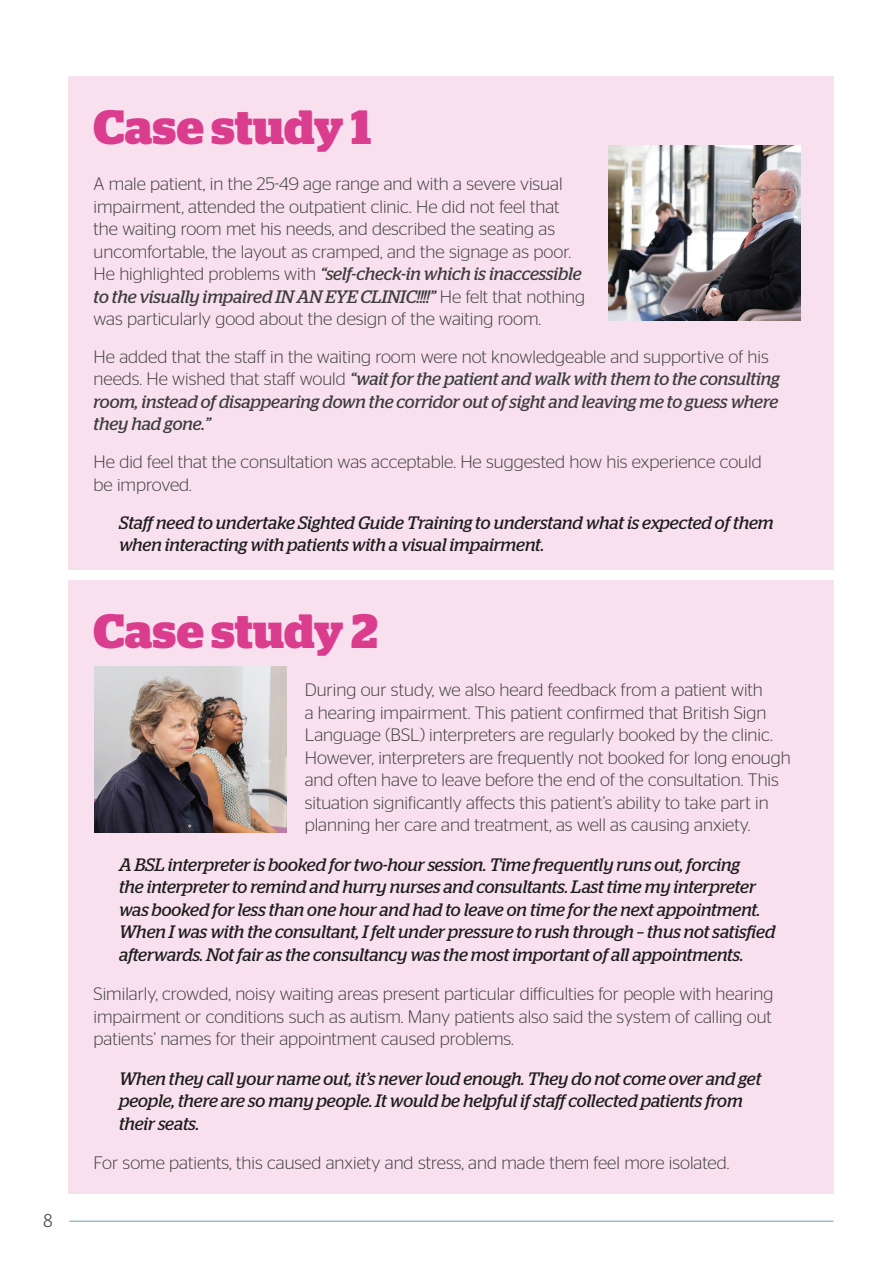
<style>
.page{position:relative;width:893px;height:1263px;background:#fff}
.page>*{position:absolute;margin:0;border:0;box-sizing:border-box;transform-origin:0 0}
.Sub_heading{font:700 48px "Stag";letter-spacing:.01em;color:#db3d8e}
.Body_text{font:300 18px/22.5px "Stag Sans";color:#3d3d3c}
.Bold_Red_body_text{font:italic 18px/22.5px "Stag";letter-spacing:-.005em;color:#1d1d1b}
.Body_text-2{font:italic 18px/22.5px "Stag";letter-spacing:-.005em;color:#3d3d3c}
.t1{font:300 18px "FS Me Pro";color:#4b4b4a}
.s1{font-family:"Stag";font-weight:400;font-style:italic}
.s2{font-family:"Stag Sans";font-weight:300;font-style:normal}
</style>
<div class="page">
<hr style="left:69px;top:1221px;width:764px;height:1px;background:#659db8">
<div style="left:68px;top:77px;width:765px;height:493px;background:#f8e0ee"></div>
<div style="left:68px;top:581px;width:765px;height:613px;background:#f8e0ee"></div>
<img style="left:608px;top:146px;width:193px;height:174px">
<img style="left:94px;top:666px;width:193px;height:166px">
<p class="t1" style="left:43px;top:1208px;width:12px">8</p>
<p class="Sub_heading" style="left:94px;top:99px;width:279px">Case study 1</p>
<p class="Body_text" style="left:94px;top:172px;width:493px">A male patient, in the 25-49 age range and with a severe visual impairment, attended the outpatient clinic. He did not feel that the waiting room met his needs, and described the seating as uncomfortable, the layout as cramped, and the signage as poor.<br>He highlighted problems with <span class="s1">“self-check-in which is inaccessible to the visually impaired IN AN EYE CLINIC!!!!”</span> He felt that nothing was particularly good about the design of the waiting room.</p>
<p class="Body_text-2" style="left:94px;top:345px;width:688px"><span class="s2">He added that the staff in the waiting room were not knowledgeable and supportive of his needs. He wished that staff would</span> “wait for the patient and walk with them to the consulting room, instead of disappearing down the corridor out of sight and leaving me to guess where they had gone.”</p>
<p class="Body_text" style="left:94px;top:450px;width:670px">He did feel that the consultation was acceptable. He suggested how his experience could be improved.</p>
<p class="Bold_Red_body_text" style="left:119px;top:511px;width:656px">Staff need to undertake Sighted Guide Training to understand what is expected of them when interacting with patients with a visual impairment.</p>
<p class="Sub_heading" style="left:94px;top:603px;width:286px">Case study 2</p>
<p class="Body_text" style="left:305px;top:678px;width:487px">During our study, we also heard feedback from a patient with<br>a hearing impairment. This patient confirmed that British Sign Language (BSL) interpreters are regularly booked by the clinic.<br>However, interpreters are frequently not booked for long enough and often have to leave before the end of the consultation. This situation significantly affects this patient’s ability to take part in planning her care and treatment, as well as causing anxiety.</p>
<p class="Bold_Red_body_text" style="left:119px;top:853px;width:658px">A BSL interpreter is booked for two-hour session. Time frequently runs out, forcing<br>the interpreter to remind and hurry nurses and consultants. Last time my interpreter was booked for less than one hour and had to leave on time for the next appointment.<br>When I was with the consultant, I felt under pressure to rush through – thus not satisfied afterwards. Not fair as the consultancy was the most important of all appointments.</p>
<p class="Body_text" style="left:94px;top:982px;width:681px;text-align:justify">Similarly, crowded, noisy waiting areas present particular difficulties for people with hearing impairment or conditions such as autism. Many patients also said the system of calling out patients’ names for their appointment caused problems.</p>
<p class="Bold_Red_body_text" style="left:119px;top:1067px;width:644px">When they call your name out, it’s never loud enough. They do not come over and get people, there are so many people. It would be helpful if staff collected patients from their seats.</p>
<p class="Body_text" style="left:94px;top:1151px;width:637px">For some patients, this caused anxiety and stress, and made them feel more isolated.</p>
</div>
